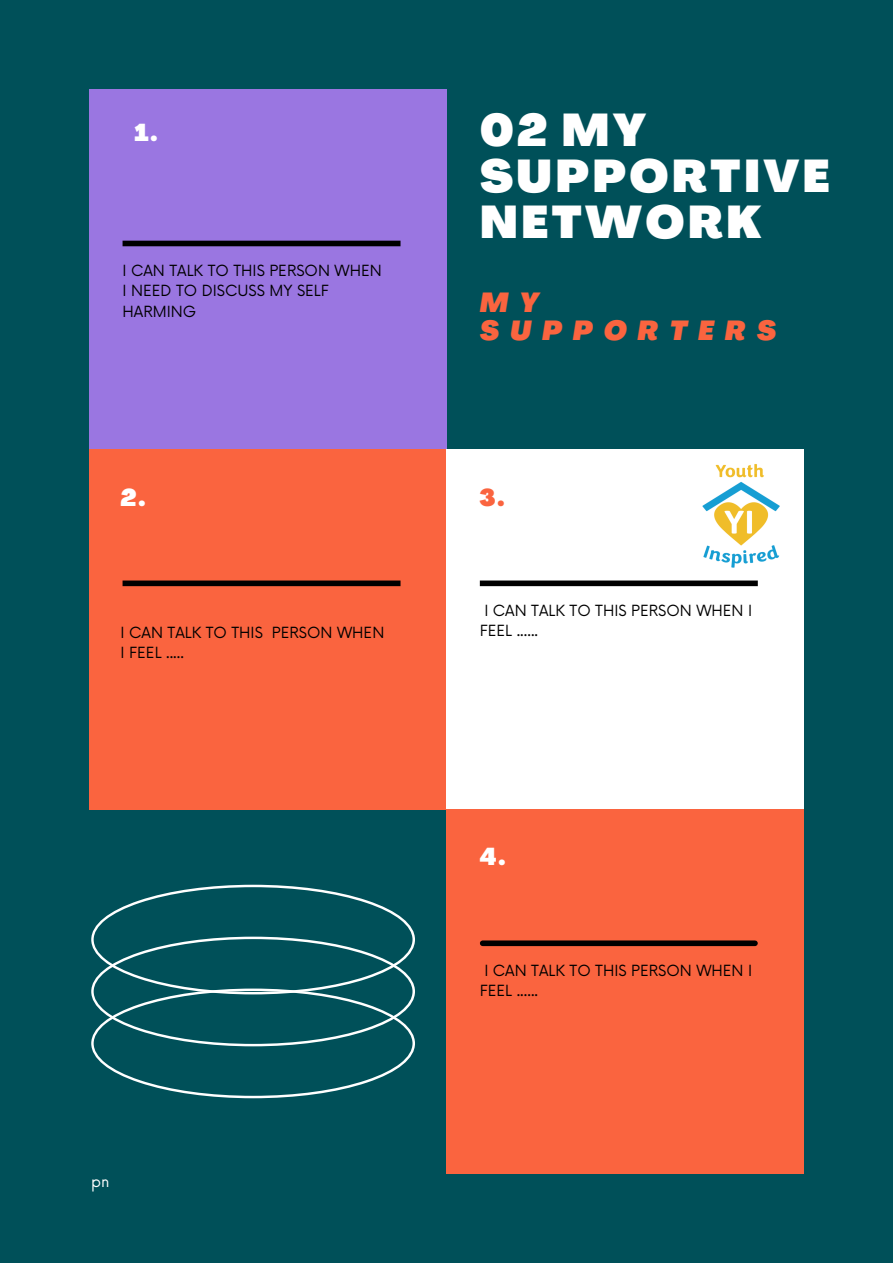
<style>
.page{position:relative;width:893px;height:1263px;background:#005059}
.page>*{position:absolute;margin:0;border:0;box-sizing:border-box;transform-origin:0 0}
.t1{font:900 45.08px/46.1px "Agrandir";letter-spacing:.07em;color:#fff}
.t2{font:italic 900 27.08px/28.1px "Agrandir";letter-spacing:.405em;color:#fa643f}
.t3{font:900 24px "Agrandir";color:#fff}
.t4{font:900 24px "Agrandir";color:#fa643f}
.t5{font:15px/20.2px "Now";color:#000}
.t6{font:15px "Now";color:#fff}
</style>
<div class="page">
<div style="left:89px;top:89px;width:357px;height:360px;background:#9a76e1"></div>
<div style="left:89px;top:449px;width:357px;height:360px;background:#fa643f"></div>
<div style="left:446px;top:449px;width:358px;height:360px;background:#fff"></div>
<div style="left:446px;top:809px;width:358px;height:365px;background:#fa643f"></div>
<div style="left:123px;top:241px;width:277px;height:5px;background:#000"></div>
<div style="left:123px;top:580px;width:277px;height:6px;background:#000"></div>
<div style="left:480px;top:580px;width:278px;height:6px;background:#000"></div>
<div style="left:482px;top:940px;width:273px;height:6px;background:#000"></div>
<svg style="left:91px;top:885px;width:324px;height:213px"></svg>
<img style="left:702px;top:464px;width:78px;height:104px">
<h3 class="t3" style="left:135px;top:123px;width:24px">1.</h3>
<p class="t5" style="left:123px;top:261px;width:261px">I CAN TALK TO THIS PERSON WHEN<br>I NEED TO DISCUSS MY SELF<br>HARMING</p>
<h3 class="t3" style="left:121px;top:488px;width:26px">2.</h3>
<h1 class="t1" style="left:480px;top:111px;width:351px">02 MY<br>SUPPORTIVE<br>NETWORK</h1>
<h2 class="t2" style="left:480px;top:291px;width:298px">M Y<br>SUPPORTERS</h2>
<h3 class="t4" style="left:480px;top:488px;width:26px">3.</h3>
<p class="t5" style="left:484px;top:601px;width:269px">I CAN TALK TO THIS PERSON WHEN I</p>
<p class="t5" style="left:121px;top:623px;width:265px">I CAN TALK TO THIS PERSON WHEN</p>
<p class="t5" style="left:480px;top:621px;width:60px">FEEL ......</p>
<p class="t5" style="left:121px;top:643px;width:65px">I FEEL .....</p>
<p class="t6" style="left:91px;top:1173px;width:20px">pn</p>
<h3 class="t3" style="left:480px;top:847px;width:27px">4.</h3>
<p class="t5" style="left:480px;top:961px;width:274px;text-indent:4px">I CAN TALK TO THIS PERSON WHEN I<br>FEEL ......</p>
</div>
